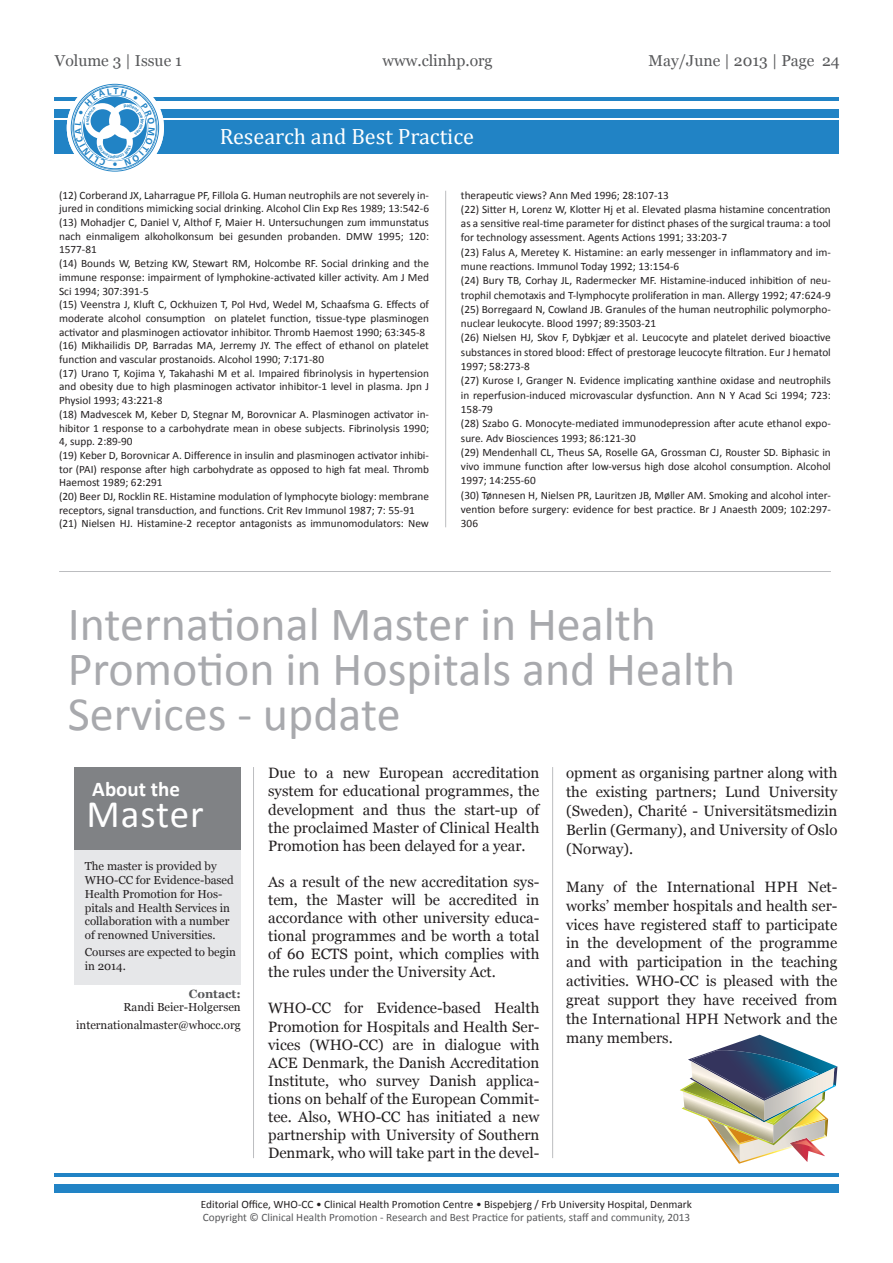
<style>
.page{position:relative;width:893px;height:1263px;background:#fff}
.page>*{position:absolute;margin:0;border:0;box-sizing:border-box;transform-origin:0 0}
.t1{font:48px/45px "Calibri";color:#a8a9ad}
.t2{font:39px "Calibri";letter-spacing:.025em;color:#fff}
.t3{font:22.2px "Cambria";color:#fff}
.t4{font:700 21px "Calibri";color:#fff}
.t5{font:15.75px "Georgia";color:#57585a}
.t6{font:15px/18px "Georgia";color:#231f20;text-align:justify}
.t7{font:700 12px "Georgia";color:#57585a}
.t8{font:11.55px/13.8px "Georgia";color:#231f20}
.t9{font:11.25px/13.6px "Calibri";color:#231f20}
.t10{font:11.25px "Calibri";color:#57585a}
</style>
<div class="page">
<div style="left:54px;top:1184px;width:785px;height:8px;background:#2183c5"></div>
<hr style="left:54px;top:1173px;width:785px;height:3px;background:#2183c5">
<div style="left:54px;top:120px;width:785px;height:34px;background:#2183c5"></div>
<div style="left:54px;top:109px;width:785px;height:8px;background:#2183c5"></div>
<hr style="left:54px;top:98px;width:785px;height:3px;background:#2183c5">
<svg style="left:67px;top:79px;width:97px;height:97px"></svg>
<hr style="left:445px;top:191px;width:1px;height:336px;background:#bcbdc0">
<hr style="left:59px;top:571px;width:772px;height:1px;background:#bcbdc0">
<svg style="left:680px;top:1035px;width:157px;height:129px"></svg>
<div style="left:74px;top:850px;width:167px;height:135px;background:#e6e7e9"></div>
<div style="left:74px;top:767px;width:167px;height:82px;background:#808285"></div>
<hr style="left:253px;top:767px;width:1px;height:391px;background:#bcbdc0">
<hr style="left:552px;top:767px;width:1px;height:391px;background:#bcbdc0">
<svg style="left:75px;top:88px;width:80px;height:78px"></svg>
<h3 class="t5" style="left:55px;top:52px;width:129px">Volume 3 | Issue 1</h3>
<h3 class="t5" style="left:383px;top:52px;width:112px">www.clinhp.org</h3>
<h3 class="t5" style="left:649px;top:52px;width:193px">May/June | 2013 | Page 24</h3>
<h3 class="t3" style="left:220px;top:124px;width:256px">Research and Best Practice</h3>
<p class="t9" style="left:59px;top:188px;width:371px">(12) Corberand JX, Laharrague PF, Fillola G. Human neutrophils are not severely in&shy;jured in conditions mimicking social drinking. Alcohol Clin Exp Res 1989; 13:542-6 (13) Mohadjer C, Daniel V, Althof F, Maier H. Untersuchungen zum immunstatus nach einmaligem alkoholkonsum bei gesunden probanden. DMW 1995; 120:<br>1577-81<br>(14) Bounds W, Betzing KW, Stewart RM, Holcombe RF. Social drinking and the immune response: impairment of lymphokine-activated killer activity. Am J Med Sci 1994; 307:391-5<br>(15) Veenstra J, Kluft C, Ockhuizen T, Pol Hvd, Wedel M, Schaafsma G. Effects of moderate alcohol consumption on platelet function, tissue-type plasminogen activator and plasminogen actiovator inhibitor. Thromb Haemost 1990; 63:345-8 (16) Mikhailidis DP, Barradas MA, Jerremy JY. The effect of ethanol on platelet function and vascular prostanoids. Alcohol 1990; 7:171-80<br>(17) Urano T, Kojima Y, Takahashi M et al. Impaired fibrinolysis in hypertension and obesity due to high plasminogen activator inhibitor-1 level in plasma. Jpn J Physiol 1993; 43:221-8<br>(18) Madvescek M, Keber D, Stegnar M, Borovnicar A. Plasminogen activator in&shy;hibitor 1 response to a carbohydrate mean in obese subjects. Fibrinolysis 1990; 4, supp. 2:89-90<br>(19) Keber D, Borovnicar A. Difference in insulin and plasminogen activator inhibi&shy;tor (PAI) response after high carbohydrate as opposed to high fat meal. Thromb Haemost 1989; 62:291<br>(20) Beer DJ, Rocklin RE. Histamine modulation of lymphocyte biology: membrane receptors, signal transduction, and functions. Crit Rev Immunol 1987; 7: 55-91 (21) Nielsen HJ. Histamine-2 receptor antagonists as immunomodulators: New</p>
<p class="t9" style="left:461px;top:188px;width:371px;line-height:14.2px">therapeutic views? Ann Med 1996; 28:107-13<br>(22) Sitter H, Lorenz W, Klotter Hj et al. Elevated plasma histamine concentration as a sensitive real-time parameter for distinct phases of the surgical trauma: a tool for technology assessment. Agents Actions 1991; 33:203-7<br>(23) Falus A, Meretey K. Histamine: an early messenger in inflammatory and im&shy;mune reactions. Immunol Today 1992; 13:154-6<br>(24) Bury TB, Corhay JL, Radermecker MF. Histamine-induced inhibition of neu&shy;trophil chemotaxis and T-lymphocyte proliferation in man. Allergy 1992; 47:624-9 (25) Borregaard N, Cowland JB. Granules of the human neutrophilic polymorpho&shy;nuclear leukocyte. Blood 1997; 89:3503-21<br>(26) Nielsen HJ, Skov F, Dybkjær et al. Leucocyte and platelet derived bioactive substances in stored blood: Effect of prestorage leucocyte filtration. Eur J hematol 1997; 58:273-8<br>(27) Kurose I, Granger N. Evidence implicating xanthine oxidase and neutrophils in reperfusion-induced microvascular dysfunction. Ann N Y Acad Sci 1994; 723:<br>158-79<br>(28) Szabo G. Monocyte-mediated immunodepression after acute ethanol expo&shy;sure. Adv Biosciences 1993; 86:121-30<br>(29) Mendenhall CL, Theus SA, Roselle GA, Grossman CJ, Rouster SD. Biphasic in vivo immune function after low-versus high dose alcohol consumption. Alcohol 1997; 14:255-60<br>(30) Tønnesen H, Nielsen PR, Lauritzen JB, Møller AM. Smoking and alcohol inter&shy;vention before surgery: evidence for best practice. Br J Anaesth 2009; 102:297- 306</p>
<h1 class="t1" style="left:68px;top:601px;width:669px">International Master in Health<br>Promotion in Hospitals and Health<br>Services - update</h1>
<h3 class="t4" style="left:92px;top:775px;width:89px">About the</h3>
<h2 class="t2" style="left:86px;top:789px;width:119px">Master</h2>
<p class="t8" style="left:85px;top:859px;width:151px">The master is provided by<br>WHO-CC for Evidence-based<br>Health Promotion for Hos&shy;pitals and Health Services in collaboration with a number of renowned Universities.</p>
<p class="t8" style="left:85px;top:945px;width:153px">Courses are expected to begin in 2014.</p>
<p class="t7" style="left:189px;top:987px;width:53px">Contact:</p>
<p class="t8" style="left:76px;top:999px;width:166px;line-height:17.1px;text-align:right">Randi Beier-Holgersen internationalmaster@whocc.org</p>
<h3 class="t6" style="left:268px;top:764px;width:273px">Due to a new European accreditation system for educational programmes, the development and thus the start-up of the proclaimed Master of Clinical Health Promotion has been delayed for a year.</h3>
<h3 class="t6" style="left:268px;top:873px;width:273px">As a result of the new accreditation sys&shy;tem, the Master will be accredited in accordance with other university educa&shy;tional programmes and be worth a total of 60 ECTS point, which complies with the rules under the University Act.</h3>
<p class="t6" style="left:268px;top:999px;width:273px">WHO-CC for Evidence-based Health Promotion for Hospitals and Health Ser&shy;vices (WHO-CC) are in dialogue with ACE Denmark, the Danish Accreditation Institute, who survey Danish applica&shy;tions on behalf of the European Commit&shy;tee. Also, WHO-CC has initiated a new partnership with University of Southern Denmark, who will take part in the devel-</p>
<h3 class="t6" style="left:566px;top:764px;width:273px;line-height:18.9px">opment as organising partner along with the existing partners; Lund University (Sweden), Charité - Universitätsmedizin Berlin (Germany), and University of Oslo (Norway).</h3>
<p class="t6" style="left:566px;top:877px;width:273px;line-height:18.9px">Many of the International HPH Net&shy;works’ member hospitals and health ser&shy;vices have registered staff to participate in the development of the programme and with participation in the teaching activities. WHO-CC is pleased with the great support they have received from the International HPH Network and the many members.</p>
<p class="t9" style="left:201px;top:1197px;width:493px">Editorial Office, WHO-CC • Clinical Health Promotion Centre • Bispebjerg / Frb University Hospital, Denmark</p>
<p class="t10" style="left:203px;top:1210px;width:489px">Copyright © Clinical Health Promotion - Research and Best Practice for patients, staff and community, 2013</p>
</div>
